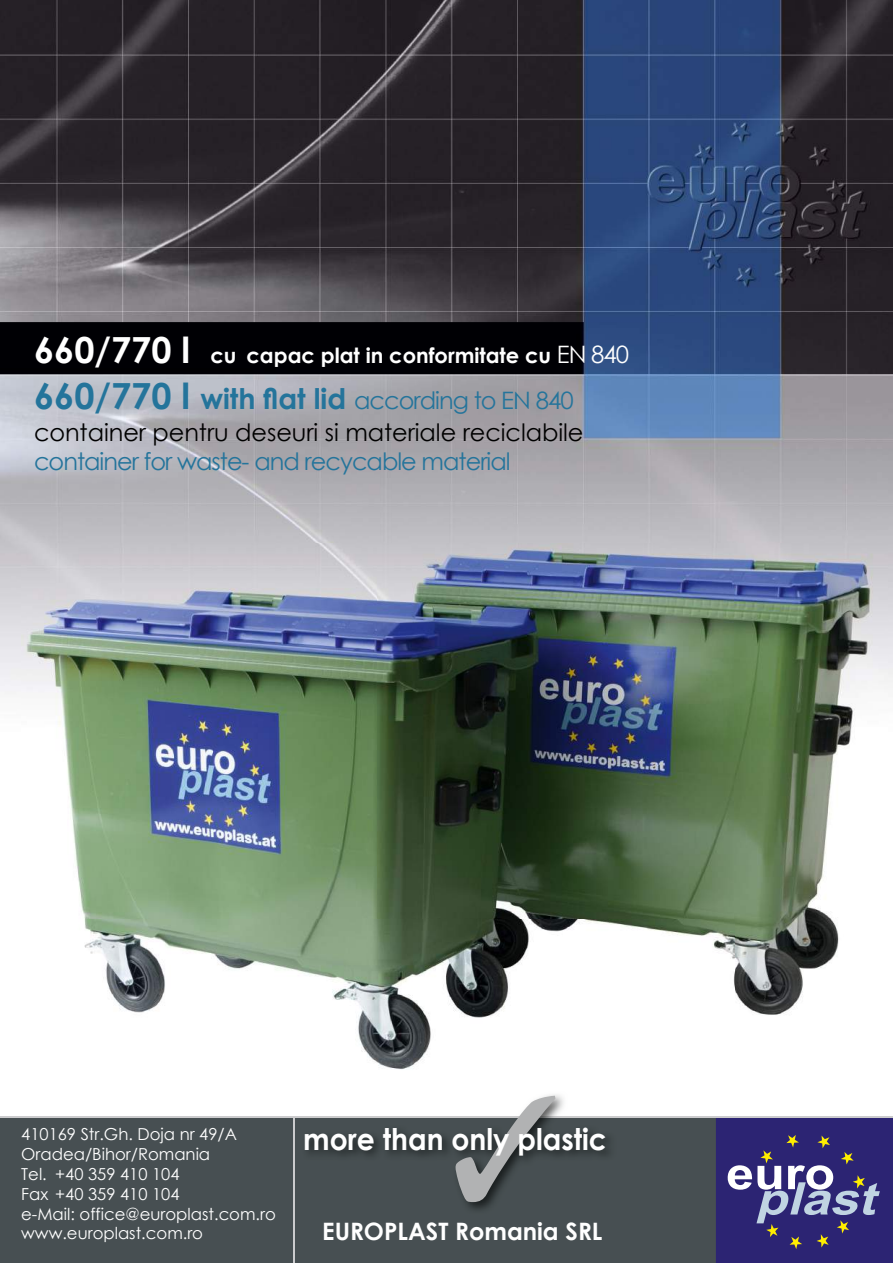
<style>
.page{position:relative;width:893px;height:1263px;background:#fff}
.page>*{position:absolute;margin:0;border:0;box-sizing:border-box;transform-origin:0 0}
.t1{font:700 30px "Century Gothic";color:#fff;scale:.94 1}
.t2{font:24px "Century Gothic";letter-spacing:-.04em;color:#24749b}
.t3{font:24px "Century Gothic";color:#000}
.t4{font:700 24px "Century Gothic";color:#fff}
.t5{font:700 21px "Century Gothic";color:#fff}
.t6{font:16.5px/19.8px "Century Gothic";color:#fff}
.s1{font-size:36px}
.s2{font-weight:400;font-size:24px}
.s3{font-weight:700;font-size:36px}
.s4{font-weight:700;font-size:28.5px}
</style>
<div class="page">
<img style="left:0;top:0;width:893px;height:694px">
<div style="left:0;top:1117px;width:294px;height:146px;background:#474f52"></div>
<div style="left:34px;top:1117px;width:690px;height:146px;background:#474f52"></div>
<hr style="left:0;top:1116px;width:893px;height:1px;background:#cbcbcd">
<svg style="left:716px;top:1117px;width:177px;height:146px;background:#453f80"></svg>
<hr style="left:293px;top:1116px;width:1px;height:147px;background:#cbcbcd">
<img style="left:301px;top:1094px;width:316px;height:116px">
<img style="left:301px;top:1116px;width:316px;height:1px">
<svg style="left:456px;top:1096px;width:99px;height:106px"></svg>
<img style="left:21px;top:543px;width:866px;height:527px">
<p class="t5" style="left:34px;top:343px;width:597px"><span class="s1">660/770 l</span> cu capac plat in conformitate cu <span class="s2">EN 840</span></p>
<h2 class="t2" style="left:34px;top:384px;width:541px"><span class="s3">660/770 l</span> <span class="s4">with flat lid</span> according to EN 840</h2>
<h2 class="t3" style="left:34px;top:418px;width:551px">container pentru deseuri si materiale reciclabile</h2>
<h2 class="t2" style="left:34px;top:444px;width:478px">container for waste- and recycable material</h2>
<p class="t6" style="left:21px;top:1125px;width:256px">410169 Str.Gh. Doja nr 49/A<br>Oradea/Bihor/Romania<br>Tel. +40 359 410 104<br>Fax +40 359 410 104<br>e-Mail: office@europlast.com.ro www.europlast.com.ro</p>
<h1 class="t1" style="left:303px;top:1116px;width:325px">more than only plastic</h1>
<h2 class="t4" style="left:322px;top:1213px;width:282px">EUROPLAST Romania SRL</h2>
</div>
